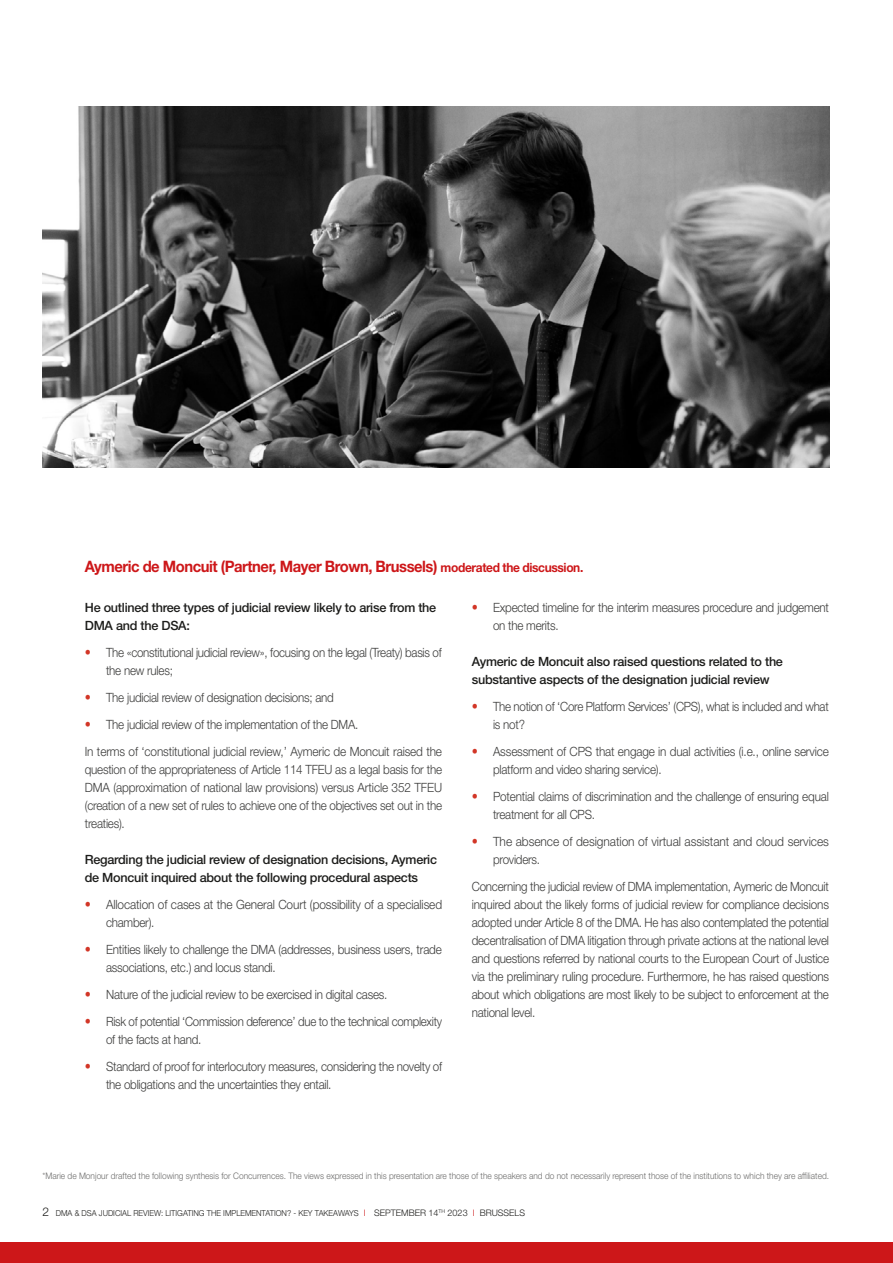
<style>
.page{position:relative;width:893px;height:1263px;background:#fff}
.page>*{position:absolute;margin:0;border:0;box-sizing:border-box;transform-origin:0 0}
.t1{font:700 15.75px "Helvetica Neue LT Pro";letter-spacing:-.03em;color:#cd1719;scale:.94 1}
.t2{font:300 12.75px/18px "Helvetica Neue LT Pro";letter-spacing:-.02em;color:#3c3c3b;scale:.91 1}
.t3{font:300 12.75px/18px "Helvetica Neue LT Pro";letter-spacing:-.02em;color:#3c3c3b;scale:.92 1}
.t4{font:500 12.75px/18px "Helvetica Neue LT Pro";letter-spacing:-.02em;color:#1d1d1b}
.t5{font:300 12.75px/18px "Helvetica Neue LT Pro";letter-spacing:-.02em;color:#3c3c3b;scale:.9 1}
.t6{font:300 12.75px/18px "Helvetica Neue LT Pro";letter-spacing:-.02em;color:#3c3c3b;scale:.93 1}
.t7{font:300 12.75px/18px "Helvetica Neue LT Pro";letter-spacing:-.02em;color:#3c3c3b;scale:.94 1}
.t8{font:300 9px "Helvetica Neue LT Pro";color:#6d6d6c;scale:.93 1}
.t9{font:300 8.25px "Helvetica Neue LT Pro";color:#1d1d1b;scale:.94 1}
.s1{font-size:12.75px}
.s2{font-size:13.5px;color:#d23627}
.s3{font-size:12px}
.s4{font-size:9px;color:#cd1719}
.s5{font-size:9px}
</style>
<div class="page">
<div style="left:0;top:1242px;width:893px;height:21px;background:#cd1719"></div>
<img style="left:43px;top:106px;width:786px;height:362px">
<p class="t1" style="left:85px;top:556px;width:532px">Aymeric de Moncuit (Partner, Mayer Brown, Brussels) <span class="s1">moderated the discussion.</span></p>
<p class="t4" style="left:85px;top:598px;width:353px">He outlined three types of judicial review likely to arise from the<br>DMA and the DSA:</p>
<p class="t2" style="left:106px;top:643px;width:370px;text-indent:-21px"><span class="s2">•</span> The «constitutional judicial review», focusing on the legal (Treaty) basis of the new rules;</p>
<p class="t2" style="left:85px;top:688px;width:275px"><span class="s2">•</span> The judicial review of designation decisions; and</p>
<p class="t2" style="left:85px;top:711px;width:394px;line-height:27px"><span class="s2">•</span> The judicial review of the implementation of the DMA.<br>In terms of ‘constitutional judicial review,’ Aymeric de Moncuit raised the</p>
<p class="t2" style="left:85px;top:760px;width:394px;text-align:justify">question of the appropriateness of Article 114 TFEU as a legal basis for the DMA (approximation of national law provisions) versus Article 352 TFEU (creation of a new set of rules to achieve one of the objectives set out in the treaties).</p>
<p class="t4" style="left:85px;top:850px;width:354px">Regarding the judicial review of designation decisions, Aymeric de Moncuit inquired about the following procedural aspects</p>
<p class="t6" style="left:106px;top:895px;width:363px;text-indent:-21px"><span class="s2">•</span> Allocation of cases at the General Court (possibility of a specialised chamber).</p>
<p class="t3" style="left:106px;top:940px;width:366px;text-indent:-21px"><span class="s2">•</span> Entities likely to challenge the DMA (addresses, business users, trade associations, etc.) and locus standi.</p>
<p class="t2" style="left:85px;top:985px;width:334px"><span class="s2">•</span> Nature of the judicial review to be exercised in digital cases.</p>
<p class="t5" style="left:106px;top:1012px;width:375px;text-indent:-21px"><span class="s2">•</span> Risk of potential ‘Commission deference’ due to the technical complexity of the facts at hand.</p>
<p class="t2" style="left:106px;top:1057px;width:371px;text-indent:-21px"><span class="s2">•</span> Standard of proof for interlocutory measures, considering the novelty of the obligations and the uncertainties they entail.</p>
<p class="t3" style="left:493px;top:598px;width:367px;text-indent:-21px"><span class="s2">•</span> Expected timeline for the interim measures procedure and judgement on the merits.</p>
<p class="t4" style="left:472px;top:652px;width:313px">Aymeric de Moncuit also raised questions related to the substantive aspects of the designation judicial review</p>
<p class="t2" style="left:493px;top:697px;width:370px;text-indent:-21px"><span class="s2">•</span> The notion of ‘Core Platform Services’ (CPS), what is included and what is not?</p>
<p class="t3" style="left:493px;top:742px;width:367px;text-indent:-21px"><span class="s2">•</span> Assessment of CPS that engage in dual activities (i.e., online service platform and video sharing service).</p>
<p class="t3" style="left:493px;top:787px;width:366px;text-indent:-21px"><span class="s2">•</span> Potential claims of discrimination and the challenge of ensuring equal treatment for all CPS.</p>
<p class="t7" style="left:493px;top:832px;width:359px;text-indent:-21px"><span class="s2">•</span> The absence of designation of virtual assistant and cloud services providers.</p>
<p class="t2" style="left:472px;top:877px;width:394px;text-align:justify">Concerning the judicial review of DMA implementation, Aymeric de Moncuit inquired about the likely forms of judicial review for compliance decisions adopted under Article 8 of the DMA. He has also contemplated the potential decentralisation of DMA litigation through private actions at the national level and questions referred by national courts to the European Court of Justice via the preliminary ruling procedure. Furthermore, he has raised questions about which obligations are most likely to be subject to enforcement at the national level.</p>
<p class="t8" style="left:43px;top:1170px;width:847px">*Marie de Monjour drafted the following synthesis for Concurrences. The views expressed in this presentation are those of the speakers and do not necessarily represent those of the institutions to which they are affiliated.</p>
<p class="t9" style="left:43px;top:1208px;width:515px"><span class="s3">2</span> DMA &amp; DSA JUDICIAL REVIEW: LITIGATING THE IMPLEMENTATION? - KEY TAKEAWAYS <span class="s4">I</span> <span class="s5">SEPTEMBER 14</span><sup>TH</sup> <span class="s5">2023</span> <span class="s4">I</span> <span class="s5">BRUSSELS</span></p>
</div>
